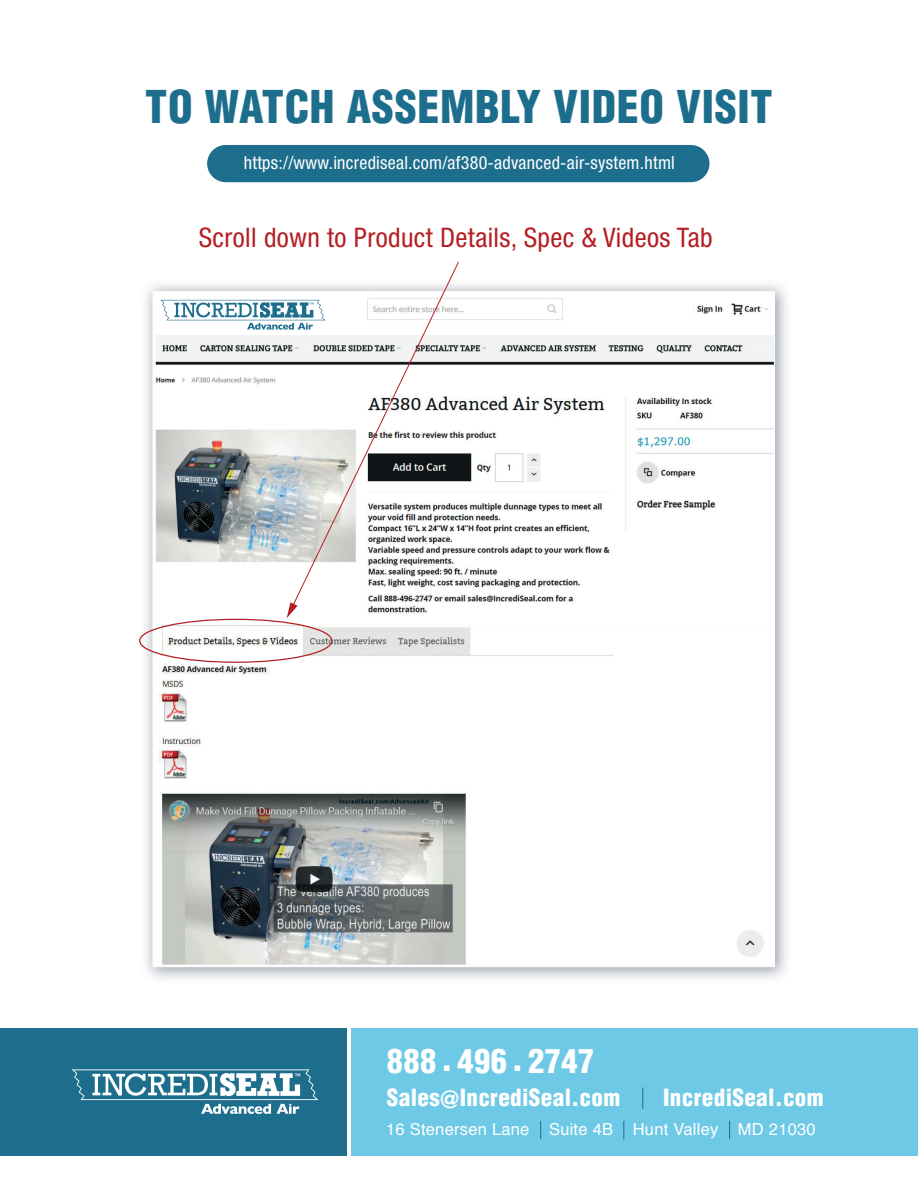
<style>
.page{position:relative;width:918px;height:1188px;background:#fff}
.page>*{position:absolute;margin:0;border:0;box-sizing:border-box;transform-origin:0 0}
.t1{font:900 condensed 44.1px "Helvetica";letter-spacing:.015em;color:#1d6e8d}
.t2{font:900 condensed 32.55px "Helvetica";letter-spacing:.015em;color:#fff}
.t3{font:condensed 27px "Helvetica Neue";letter-spacing:.015em;color:#b51f24}
.t4{font:900 condensed 23.1px "Helvetica";letter-spacing:.015em;color:#fff}
.t5{font:condensed 18px "Helvetica Neue";letter-spacing:.015em;color:#fff}
.t6{font:16.5px "Helvetica";letter-spacing:.015em;color:#fff}
</style>
<div class="page">
<div style="left:207px;top:145px;width:502px;height:37px;background:#1d6e8d;border-radius:19px"></div>
<img style="left:139px;top:284px;width:648px;height:695px">
<svg style="left:160px;top:300px;width:133px;height:30px"></svg>
<div style="left:139px;top:619px;width:193px;height:44px;border:1px solid #b51f24;border-radius:50%"></div>
<svg style="left:287px;top:602px;width:11px;height:16px"></svg>
<div style="left:352px;top:1029px;width:566px;height:127px;background:#6dc9e6"></div>
<div style="left:0;top:1029px;width:347px;height:127px;background:#1d6e8d"></div>
<svg style="left:642px;top:1088px;width:1px;height:21px"></svg>
<svg style="left:540px;top:1121px;width:1px;height:18px"></svg>
<svg style="left:623px;top:1121px;width:1px;height:18px"></svg>
<svg style="left:729px;top:1121px;width:1px;height:18px"></svg>
<svg style="left:72px;top:1069px;width:246px;height:45px"></svg>
<svg style="left:293px;top:261px;width:166px;height:344px"></svg>
<h1 class="t1" style="left:145px;top:78px;width:629px">TO WATCH ASSEMBLY VIDEO VISIT</h1>
<p class="t5" style="left:244px;top:152px;width:433px">https://www.incrediseal.com/af380-advanced-air-system.html</p>
<h3 class="t3" style="left:199px;top:222px;width:515px">Scroll down to Product Details, Spec &amp; Videos Tab</h3>
<h2 class="t2" style="left:387px;top:1040px;width:209px">888 . 496 . 2747</h2>
<p class="t4" style="left:387px;top:1083px;width:235px">Sales@IncrediSeal.com</p>
<p class="t4" style="left:663px;top:1083px;width:162px">IncrediSeal.com</p>
<p class="t6" style="left:386px;top:1117px;width:431px">16 Stenersen Lane Suite 4B Hunt Valley MD 21030</p>
</div>
